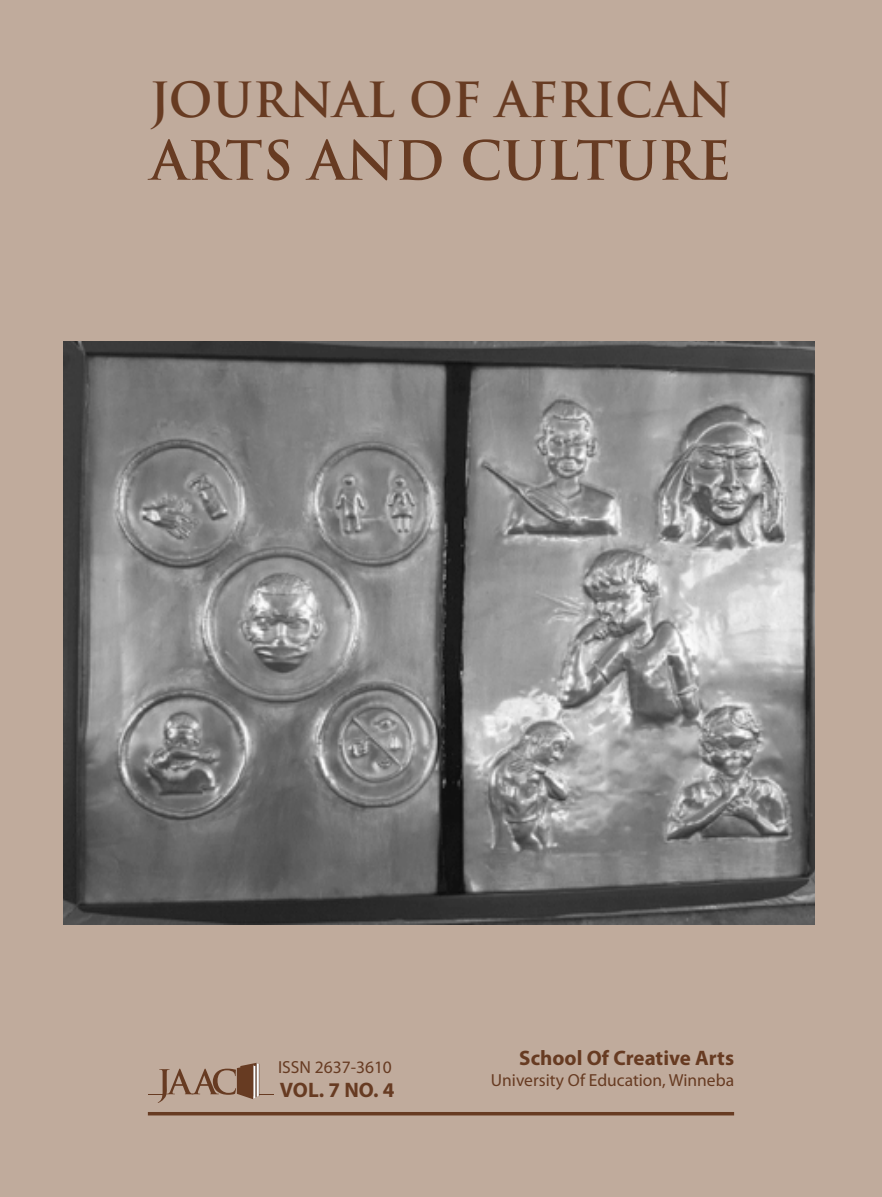
<style>
.page{position:relative;width:882px;height:1197px;background:#c0ab9c}
.page>*{position:absolute;margin:0;border:0;box-sizing:border-box;transform-origin:0 0}
.t1{font:700 52.5px "Trajan Pro";color:#673b22}
.t2{font:700 47.25px "Trajan Pro";color:#673b22}
.t3{font:700 21px "Myriad Pro";color:#673b22}
.t4{font:17.5px "Myriad Pro";color:#673b22}
</style>
<div class="page">
<svg style="left:148px;top:1063px;width:126px;height:40px;background:#ab9180"></svg>
<hr style="left:148px;top:1112px;width:586px;height:3px;background:#673b22">
<img style="left:63px;top:341px;width:752px;height:584px">
<p class="t2" style="left:150px;top:70px;width:584px">JOURNAL OF AFRICAN</p>
<p class="t1" style="left:151px;top:128px;width:582px">ARTS AND CULTURE</p>
<p class="t4" style="left:278px;top:1058px;width:115px">ISSN 2637-3610</p>
<p class="t3" style="left:280px;top:1078px;width:116px">VOL. 7 NO. 4</p>
<p class="t3" style="left:519px;top:1046px;width:216px">School Of Creative Arts</p>
<p class="t4" style="left:491px;top:1071px;width:245px">University Of Education, Winneba</p>
</div>
